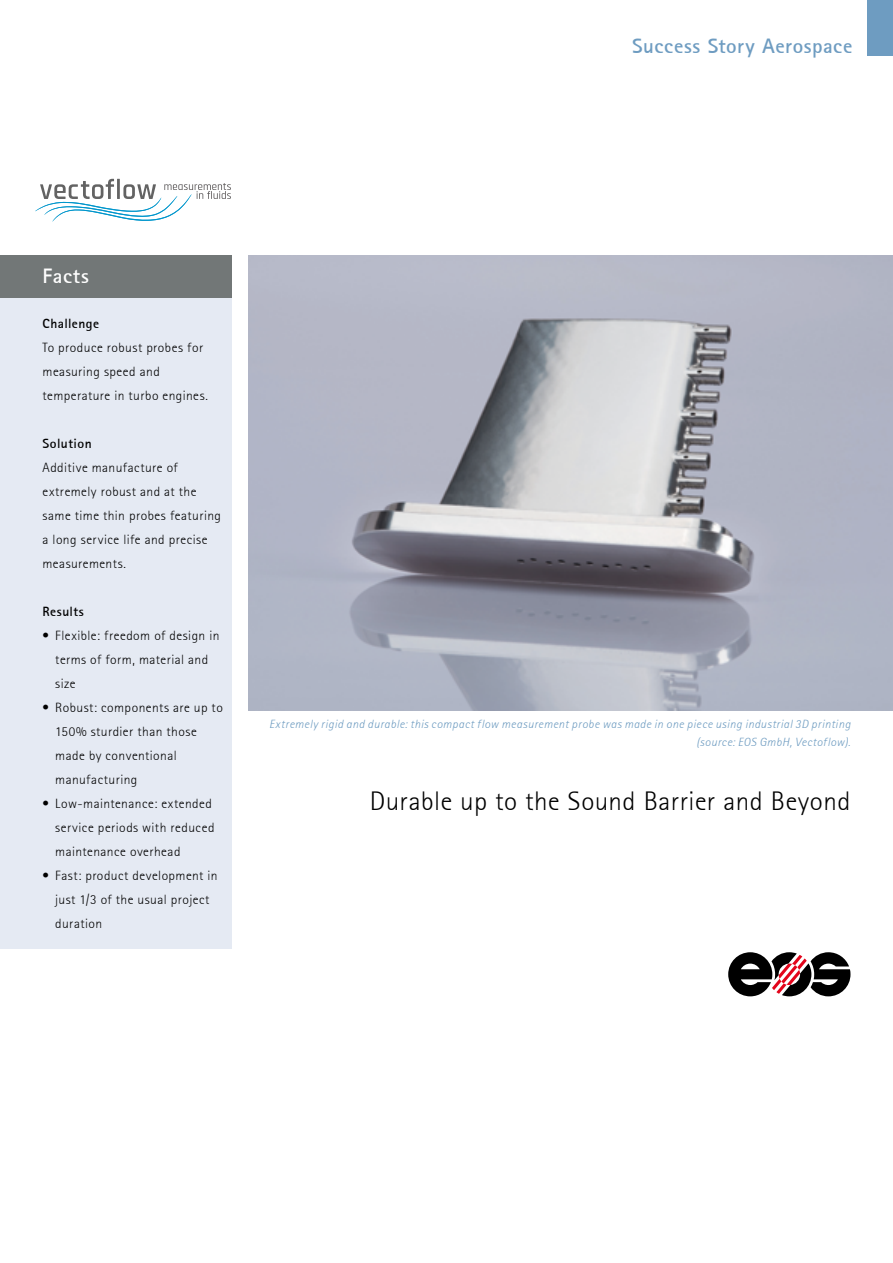
<style>
.page{position:relative;width:893px;height:1263px;background:#fff}
.page>*{position:absolute;margin:0;border:0;box-sizing:border-box;transform-origin:0 0}
.t1{font:27px "Rotis San Ser T Ligh";letter-spacing:.02em;color:#000}
.t2{font:700 21px "Rotis San Ser T";letter-spacing:.025em;color:#6e9cc1}
.t3{font:700 21px "Rotis San Ser T";letter-spacing:.035em;color:#fff}
.t4{font:13.5px/24px "Rotis San Ser T Ligh";letter-spacing:.035em;color:#000}
.t5{font:700 13.5px "Rotis San Ser T";letter-spacing:.03em;color:#000}
.t6{font:12px/18px "Rotis San Ser T Ligh Ital";letter-spacing:.035em;color:#6e9cc1;text-align:right}
</style>
<div class="page">
<img style="left:249px;top:255px;width:644px;height:455px">
<svg style="left:35px;top:179px;width:196px;height:43px"></svg>
<svg style="left:728px;top:952px;width:122px;height:44px"></svg>
<div style="left:0;top:298px;width:232px;height:651px;background:#e5eaf3"></div>
<div style="left:0;top:255px;width:232px;height:43px;background:#727777"></div>
<div style="left:867px;top:0;width:26px;height:55px;background:#6e9cc1"></div>
<h2 class="t2" style="left:632px;top:32px;width:222px">Success Story Aerospace</h2>
<h2 class="t3" style="left:43px;top:263px;width:48px">Facts</h2>
<p class="t5" style="left:43px;top:315px;width:58px">Challenge</p>
<p class="t4" style="left:43px;top:336px;width:167px">To produce robust probes for measuring speed and temperature in turbo engines.</p>
<p class="t5" style="left:43px;top:435px;width:51px">Solution</p>
<p class="t4" style="left:43px;top:456px;width:180px">Additive manufacture of extremely robust and at the same time thin probes featuring a long service life and precise measurements.</p>
<p class="t5" style="left:43px;top:603px;width:43px">Results</p>
<p class="t4" style="left:55px;top:624px;width:166px;text-indent:-13px">• Flexible: freedom of design in terms of form, material and size</p>
<p class="t4" style="left:55px;top:696px;width:169px;text-indent:-13px">• Robust: components are up to<br>150% sturdier than those made by conventional manufacturing</p>
<p class="t4" style="left:55px;top:792px;width:161px;text-indent:-13px">• Low-maintenance: extended service periods with reduced maintenance overhead</p>
<p class="t4" style="left:55px;top:864px;width:164px;text-indent:-13px">• Fast: product development in just 1/3 of the usual project duration</p>
<p class="t6" style="left:269px;top:716px;width:583px">Extremely rigid and durable: this compact flow measurement probe was made in one piece using industrial 3D printing (source: EOS GmbH, Vectoflow).</p>
<h1 class="t1" style="left:370px;top:786px;width:482px">Durable up to the Sound Barrier and Beyond</h1>
</div>
